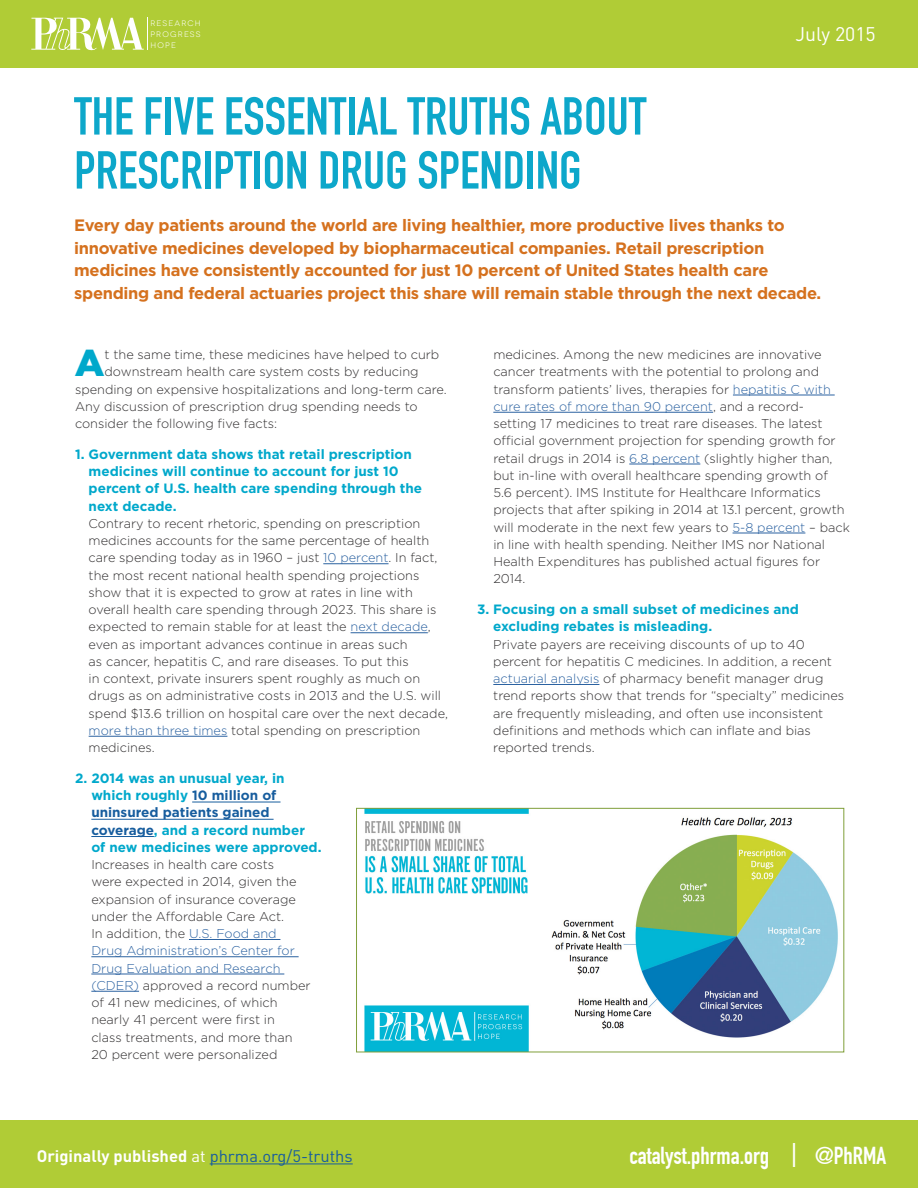
<style>
.page{position:relative;width:918px;height:1188px;background:#fff}
.page>*{position:absolute;margin:0;border:0;box-sizing:border-box;transform-origin:0 0}
.t1{font:700 52.5px/54px "DIN Condensed";color:#0da7ca}
.t2{font:900 37.35px "Gotham";color:#00a8cb}
.t3{font:700 24px "DIN Condensed";color:#fff}
.t4{font:19.5px "DIN";color:#fff}
.t5{font:700 16.5px/22.5px "Gotham";letter-spacing:-.02em;color:#d5711e}
.t6{font:700 16.5px "DIN";color:#fff}
.t7{font:700 13.5px/17.2px "Gotham";color:#00a8cb}
.t8{font:300 12.75px/17.2px "Gotham";color:#312f30}
.t9{font:7.95px/10.9px "Novecentowide";letter-spacing:.15em;color:#fff;text-align:justify}
.s1{color:#2b62a1}
.s2{color:#175d9e}
.s3{font-weight:400}
.s4{font-weight:400;color:#175d9e}
</style>
<div class="page">
<hr style="left:323px;top:563px;width:66px;height:1px;background:#2b62a1">
<hr style="left:351px;top:632px;width:77px;height:1px;background:#2b62a1">
<hr style="left:89px;top:736px;width:138px;height:1px;background:#2b62a1">
<hr style="left:192px;top:802px;width:89px;height:1px;background:#175d9e">
<hr style="left:91px;top:819px;width:183px;height:1px;background:#175d9e">
<hr style="left:91px;top:836px;width:63px;height:1px;background:#175d9e">
<hr style="left:189px;top:939px;width:91px;height:1px;background:#2b62a1">
<hr style="left:91px;top:956px;width:208px;height:1px;background:#2b62a1">
<hr style="left:91px;top:974px;width:193px;height:1px;background:#2b62a1">
<hr style="left:91px;top:991px;width:48px;height:1px;background:#2b62a1">
<hr style="left:733px;top:395px;width:102px;height:1px;background:#2b62a1">
<hr style="left:493px;top:412px;width:220px;height:1px;background:#2b62a1">
<hr style="left:629px;top:464px;width:71px;height:1px;background:#2b62a1">
<hr style="left:733px;top:533px;width:72px;height:1px;background:#2b62a1">
<hr style="left:493px;top:684px;width:106px;height:1px;background:#2b62a1">
<div style="left:0;top:1120px;width:918px;height:68px;background:#b0cc36"></div>
<hr style="left:210px;top:1164px;width:143px;height:1px;background:#175d9e">
<div style="left:0;top:0;width:918px;height:68px;background:#b0cc36"></div>
<svg style="left:31px;top:18px;width:113px;height:33px"></svg>
<hr style="left:147px;top:18px;width:1px;height:32px;background:#fff">
<img style="left:364px;top:810px;width:474px;height:240px">
<div style="left:356px;top:808px;width:488px;height:244px;border:1px solid #809f3a"></div>
<p class="t9" style="left:150px;top:18px;width:52px">RESEARCH PROGRESS HOPE</p>
<p class="t4" style="left:795px;top:22px;width:82px">July 2015</p>
<p class="t1" style="left:74px;top:90px;width:574px">THE FIVE ESSENTIAL TRUTHS ABOUT<br>PRESCRIPTION DRUG SPENDING</p>
<p class="t5" style="left:74px;top:214px;width:749px">Every day patients around the world are living healthier, more productive lives thanks to innovative medicines developed by biopharmaceutical companies. Retail prescription medicines have consistently accounted for just 10 percent of United States health care spending and federal actuaries project this share will remain stable through the next decade.</p>
<p class="t2" style="left:75px;top:338px;width:31px">A</p>
<p class="t8" style="left:104px;top:346px;width:336px">t the same time, these medicines have helped to curb</p>
<p class="t8" style="left:104px;top:363px;width:316px">downstream health care system costs by reducing</p>
<p class="t8" style="left:75px;top:380px;width:373px">spending on expensive hospitalizations and long-term care.</p>
<p class="t8" style="left:75px;top:397px;width:344px">Any discussion of prescription drug spending needs to</p>
<p class="t8" style="left:75px;top:415px;width:204px">consider the following five facts:</p>
<p class="t7" style="left:89px;top:445px;width:335px;text-indent:-14px">1. Government data shows that retail prescription medicines will continue to account for just 10 percent of U.S. health care spending through the next decade.</p>
<p class="t8" style="left:89px;top:514px;width:361px">Contrary to recent rhetoric, spending on prescription medicines accounts for the same percentage of health care spending today as in 1960 – just <span class="s1">10 percent</span>. In fact, the most recent national health spending projections show that it is expected to grow at rates in line with overall health care spending through 2023. This share is expected to remain stable for at least the <span class="s1">next decade</span>, even as important advances continue in areas such<br>as cancer, hepatitis C, and rare diseases. To put this<br>in context, private insurers spent roughly as much on drugs as on administrative costs in 2013 and the U.S. will spend $13.6 trillion on hospital care over the next decade, <span class="s1">more than three times</span> total spending on prescription medicines.</p>
<p class="t7" style="left:91px;top:769px;width:232px;text-indent:-16px">2. 2014 was an unusual year, in which roughly <span class="s2">10 million of uninsured patients gained coverage</span>, and a record number of new medicines were approved.</p>
<p class="t8" style="left:91px;top:856px;width:221px">Increases in health care costs<br>were expected in 2014, given the expansion of insurance coverage under the Affordable Care Act.<br>In addition, the <span class="s1">U.S. Food and<br>Drug Administration’s Center for<br>Drug Evaluation and Research (CDER)</span> approved a record number of 41 new medicines, of which nearly 41 percent were first in<br>class treatments, and more than<br>20 percent were personalized</p>
<p class="t8" style="left:493px;top:346px;width:358px">medicines. Among the new medicines are innovative cancer treatments with the potential to prolong and transform patients’ lives, therapies for <span class="s1">hepatitis C with cure rates of more than 90 percent</span>, and a record&shy;setting 17 medicines to treat rare diseases. The latest official government projection for spending growth for retail drugs in 2014 is <span class="s1">6.8 percent</span> (slightly higher than, but in-line with overall healthcare spending growth of 5.6 percent). IMS Institute for Healthcare Informatics projects that after spiking in 2014 at 13.1 percent, growth will moderate in the next few years to <span class="s1">5-8 percent</span> – back in line with health spending. Neither IMS nor National Health Expenditures has published actual figures for 2014.</p>
<p class="t7" style="left:493px;top:600px;width:307px;text-indent:-16px">3. Focusing on a small subset of medicines and excluding rebates is misleading.</p>
<p class="t8" style="left:493px;top:635px;width:352px">Private payers are receiving discounts of up to 40 percent for hepatitis C medicines. In addition, a recent <span class="s1">actuarial analysis</span> of pharmacy benefit manager drug trend reports show that trends for “specialty” medicines are frequently misleading, and often use inconsistent definitions and methods which can inflate and bias reported trends.</p>
<p class="t3" style="left:629px;top:1142px;width:169px">catalyst.phrma.org |</p>
<p class="t6" style="left:37px;top:1145px;width:318px">Originally published <span class="s3">at</span> <span class="s4">phrma.org/5-truths</span></p>
<p class="t3" style="left:815px;top:1142px;width:73px">@PhRMA</p>
</div>
